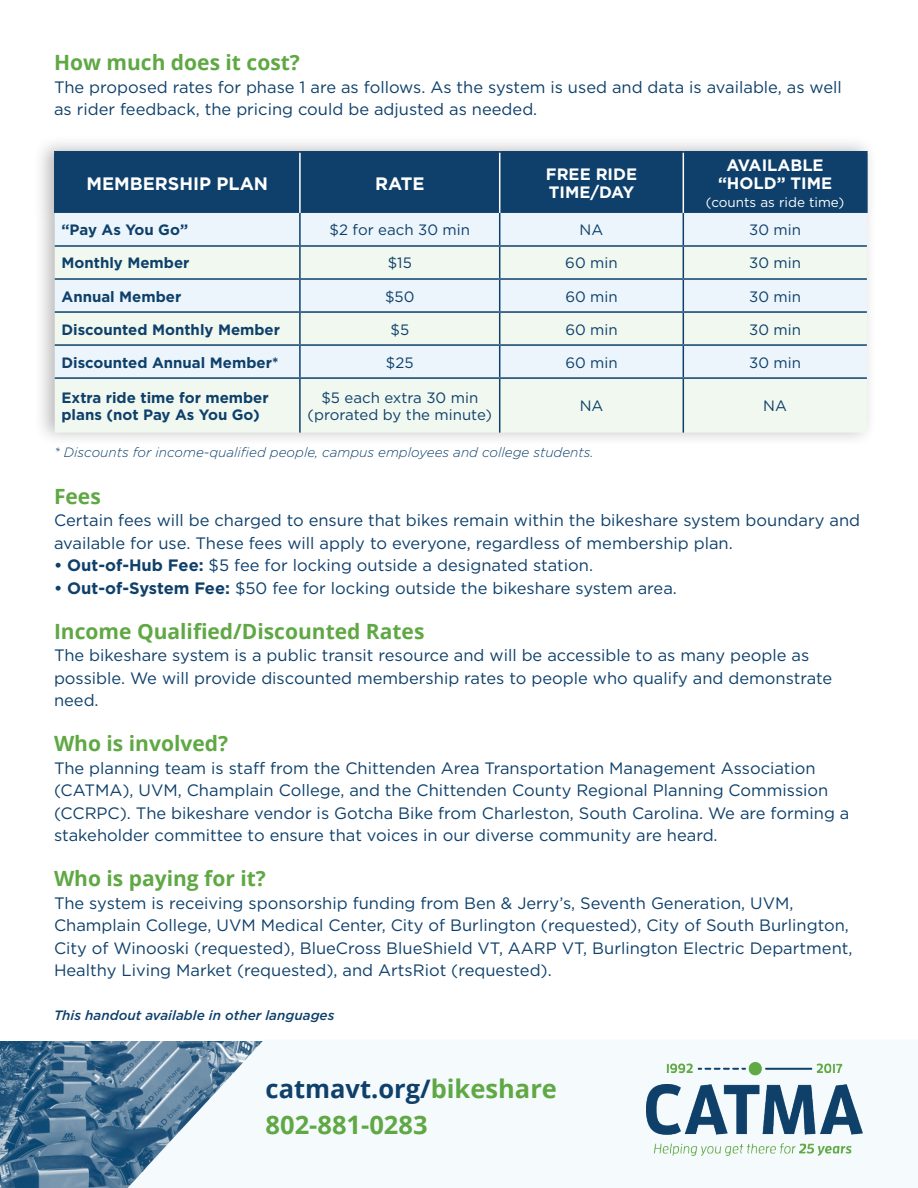
<style>
.page{position:relative;width:918px;height:1188px;background:#fff}
.page>*{position:absolute;margin:0;border:0;box-sizing:border-box;transform-origin:0 0}
.t1{font:700 25.5px/36px "Open Sans";color:#5fa844}
.t2{font:700 21px "Open Sans";color:#5fa844}
.t3{font:700 18px "Gotham";color:#fff}
.t4{font:16.5px/22.5px "Gotham";color:#0e406b}
.t5{font:700 16.5px/18px "Gotham";color:#fff}
.t6{font:700 15px/16.5px "Gotham";color:#0e406b}
.t7{font:15px/16.5px "Gotham";color:#0e406b;text-align:center}
.t8{font:italic 300 13.5px "Gotham";color:#0e406b}
.t9{font:italic 500 13.5px "Gotham";color:#0e406b}
.t10{font:13.5px "Gotham";color:#fff}
.s1{font-weight:700}
.s2{color:#0e406b}
</style>
<div class="page">
<img style="left:0;top:1041px;width:128px;height:147px">
<svg style="left:128px;top:1041px;width:735px;height:147px;fill:#f5fafd"></svg>
<img style="left:646px;top:1063px;width:216px;height:92px">
<div style="left:33px;top:135px;width:844px;height:312px;background:#231f20;opacity:.3"></div>
<div style="left:56px;top:153px;width:810px;height:60px;background:#0e406b"></div>
<div style="left:55px;top:213px;width:812px;height:32px;background:#ecf5fb"></div>
<svg style="left:55px;top:247px;width:812px;height:186px;fill:#f1f8ef"></svg>
<hr style="left:299px;top:153px;width:2px;height:60px;background:#fff">
<hr style="left:499px;top:153px;width:1px;height:60px;background:#fff">
<hr style="left:683px;top:153px;width:1px;height:60px;background:#fff">
<hr style="left:55px;top:245px;width:245px;height:2px;background:#0e406b">
<hr style="left:300px;top:245px;width:200px;height:2px;background:#0e406b">
<hr style="left:500px;top:245px;width:183px;height:2px;background:#0e406b">
<hr style="left:683px;top:245px;width:184px;height:2px;background:#0e406b">
<hr style="left:55px;top:278px;width:245px;height:2px;background:#0e406b">
<hr style="left:55px;top:311px;width:245px;height:2px;background:#0e406b">
<hr style="left:300px;top:311px;width:200px;height:2px;background:#0e406b">
<hr style="left:683px;top:311px;width:184px;height:2px;background:#0e406b">
<hr style="left:55px;top:344px;width:245px;height:2px;background:#0e406b">
<hr style="left:300px;top:344px;width:200px;height:2px;background:#0e406b">
<hr style="left:500px;top:344px;width:183px;height:2px;background:#0e406b">
<hr style="left:683px;top:344px;width:184px;height:2px;background:#0e406b">
<hr style="left:55px;top:377px;width:245px;height:2px;background:#0e406b">
<hr style="left:300px;top:377px;width:200px;height:2px;background:#0e406b">
<hr style="left:500px;top:377px;width:183px;height:2px;background:#0e406b">
<hr style="left:683px;top:377px;width:184px;height:2px;background:#0e406b">
<hr style="left:299px;top:213px;width:2px;height:32px;background:#0e406b">
<hr style="left:299px;top:247px;width:2px;height:31px;background:#0e406b">
<hr style="left:299px;top:280px;width:2px;height:31px;background:#0e406b">
<hr style="left:299px;top:313px;width:2px;height:31px;background:#0e406b">
<hr style="left:299px;top:346px;width:2px;height:31px;background:#0e406b">
<hr style="left:299px;top:379px;width:2px;height:54px;background:#0e406b">
<hr style="left:499px;top:213px;width:1px;height:32px;background:#0e406b">
<hr style="left:499px;top:247px;width:1px;height:31px;background:#0e406b">
<hr style="left:683px;top:247px;width:1px;height:31px;background:#0e406b">
<hr style="left:499px;top:280px;width:1px;height:31px;background:#0e406b">
<hr style="left:499px;top:313px;width:1px;height:31px;background:#0e406b">
<hr style="left:499px;top:346px;width:1px;height:31px;background:#0e406b">
<hr style="left:499px;top:379px;width:1px;height:54px;background:#0e406b">
<hr style="left:683px;top:213px;width:1px;height:32px;background:#0e406b">
<hr style="left:683px;top:280px;width:1px;height:31px;background:#0e406b">
<hr style="left:683px;top:313px;width:1px;height:31px;background:#0e406b">
<hr style="left:683px;top:346px;width:1px;height:31px;background:#0e406b">
<hr style="left:683px;top:379px;width:1px;height:54px;background:#0e406b">
<hr style="left:866px;top:153px;width:2px;height:60px;background:#0e406b">
<hr style="left:54px;top:151px;width:246px;height:2px;background:#0e406b">
<hr style="left:54px;top:153px;width:2px;height:60px;background:#0e406b">
<hr style="left:300px;top:151px;width:200px;height:2px;background:#0e406b">
<hr style="left:500px;top:151px;width:183px;height:2px;background:#0e406b">
<hr style="left:683px;top:151px;width:185px;height:2px;background:#0e406b">
<hr style="left:500px;top:278px;width:183px;height:2px;background:#0e406b">
<hr style="left:300px;top:278px;width:200px;height:2px;background:#0e406b">
<hr style="left:500px;top:311px;width:183px;height:2px;background:#0e406b">
<hr style="left:683px;top:278px;width:184px;height:2px;background:#0e406b">
<p class="t2" style="left:54px;top:48px;width:247px">How much does it cost?</p>
<p class="t4" style="left:54px;top:75px;width:789px">The proposed rates for phase 1 are as follows. As the system is used and data is available, as well as rider feedback, the pricing could be adjusted as needed.</p>
<p class="t3" style="left:87px;top:171px;width:183px">MEMBERSHIP PLAN</p>
<p class="t3" style="left:375px;top:171px;width:51px">RATE</p>
<p class="t5" style="left:546px;top:165px;width:93px">FREE RIDE<br>TIME/DAY</p>
<p class="t5" style="left:718px;top:156px;width:116px;text-align:center">AVAILABLE “HOLD” TIME</p>
<p class="t10" style="left:706px;top:194px;width:140px">(counts as ride time)</p>
<p class="t6" style="left:62px;top:222px;width:128px">“Pay As You Go”</p>
<p class="t7" style="left:330px;top:222px;width:142px">$2 for each 30 min</p>
<p class="t7" style="left:580px;top:222px;width:25px">NA</p>
<p class="t7" style="left:749px;top:222px;width:53px">30 min</p>
<p class="t6" style="left:61px;top:255px;width:129px">Monthly Member</p>
<p class="t7" style="left:388px;top:255px;width:26px">$15</p>
<p class="t7" style="left:565px;top:255px;width:54px">60 min</p>
<p class="t7" style="left:749px;top:255px;width:53px">30 min</p>
<p class="t6" style="left:61px;top:288px;width:121px">Annual Member</p>
<p class="t7" style="left:385px;top:288px;width:31px">$50</p>
<p class="t7" style="left:565px;top:288px;width:54px">60 min</p>
<p class="t7" style="left:749px;top:288px;width:53px">30 min</p>
<p class="t6" style="left:62px;top:321px;width:220px">Discounted Monthly Member</p>
<p class="t7" style="left:390px;top:321px;width:20px">$5</p>
<p class="t7" style="left:565px;top:321px;width:54px">60 min</p>
<p class="t7" style="left:749px;top:321px;width:53px">30 min</p>
<p class="t6" style="left:62px;top:354px;width:219px">Discounted Annual Member*</p>
<p class="t7" style="left:386px;top:354px;width:29px">$25</p>
<p class="t7" style="left:565px;top:354px;width:54px">60 min</p>
<p class="t7" style="left:749px;top:354px;width:53px">30 min</p>
<p class="t6" style="left:62px;top:389px;width:209px">Extra ride time for member plans (not Pay As You Go)</p>
<p class="t7" style="left:308px;top:389px;width:186px">$5 each extra 30 min (prorated by the minute)</p>
<p class="t7" style="left:580px;top:397px;width:25px">NA</p>
<p class="t7" style="left:763px;top:397px;width:25px">NA</p>
<p class="t8" style="left:54px;top:444px;width:541px">* Discounts for income-qualified people, campus employees and college students.</p>
<p class="t2" style="left:54px;top:481px;width:48px">Fees</p>
<p class="t4" style="left:54px;top:509px;width:808px">Certain fees will be charged to ensure that bikes remain within the bikeshare system boundary and available for use. These fees will apply to everyone, regardless of membership plan.</p>
<p class="t4" style="left:54px;top:554px;width:541px"><span class="s1">• Out-of-Hub Fee:</span> $5 fee for locking outside a designated station.</p>
<p class="t4" style="left:54px;top:576px;width:624px"><span class="s1">• Out-of-System Fee:</span> $50 fee for locking outside the bikeshare system area.</p>
<p class="t2" style="left:54px;top:616px;width:372px">Income Qualified/Discounted Rates</p>
<p class="t4" style="left:54px;top:644px;width:780px">The bikeshare system is a public transit resource and will be accessible to as many people as possible. We will provide discounted membership rates to people who qualify and demonstrate need.</p>
<p class="t2" style="left:54px;top:729px;width:176px">Who is involved?</p>
<p class="t4" style="left:54px;top:756px;width:797px">The planning team is staff from the Chittenden Area Transportation Management Association (CATMA), UVM, Champlain College, and the Chittenden County Regional Planning Commission (CCRPC). The bikeshare vendor is Gotcha Bike from Charleston, South Carolina. We are forming a stakeholder committee to ensure that voices in our diverse community are heard.</p>
<p class="t2" style="left:54px;top:864px;width:213px">Who is paying for it?</p>
<p class="t4" style="left:54px;top:891px;width:800px">The system is receiving sponsorship funding from Ben &amp; Jerry’s, Seventh Generation, UVM, Champlain College, UVM Medical Center, City of Burlington (requested), City of South Burlington, City of Winooski (requested), BlueCross BlueShield VT, AARP VT, Burlington Electric Department, Healthy Living Market (requested), and ArtsRiot (requested).</p>
<p class="t9" style="left:54px;top:1006px;width:282px">This handout available in other languages</p>
<h1 class="t1" style="left:266px;top:1070px;width:293px"><span class="s2">catmavt.org/</span>bikeshare<br>802-881-0283</h1>
</div>
